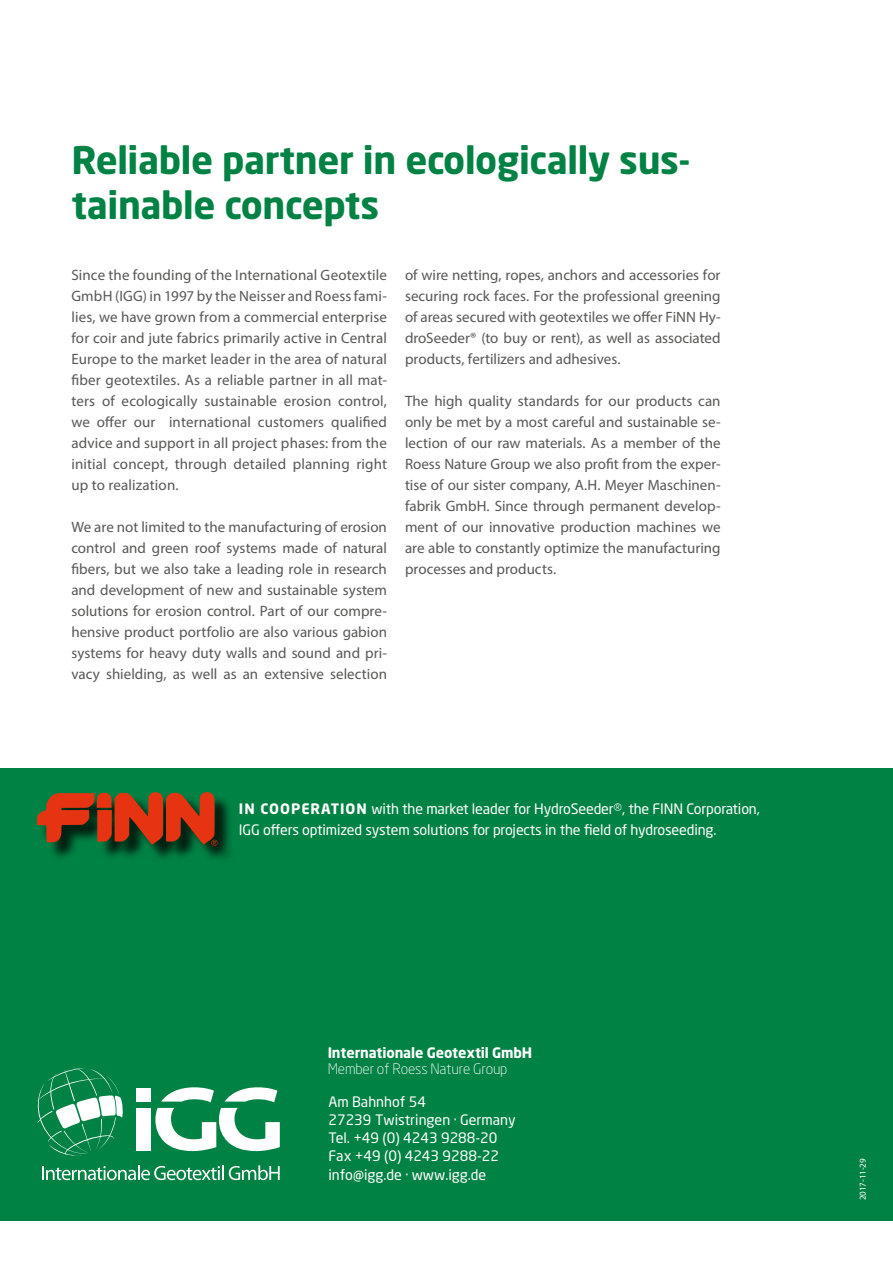
<style>
.page{position:relative;width:893px;height:1263px;background:#fff}
.page>*{position:absolute;margin:0;border:0;box-sizing:border-box;transform-origin:0 0}
.t1{font:700 37.5px/45px "Neo Sans Std";letter-spacing:-.01em;color:#008244}
.t2{font:15px/21px "Myriad Pro";color:#575756;text-align:justify}
.t3{font:14.25px/18px "Neo Sans Std";letter-spacing:-.01em;color:#fff}
.t4{font:700 14.25px "Neo Sans Std";letter-spacing:-.01em;color:#fff}
.t5{font:300 14.25px "Neo Sans Std";letter-spacing:-.01em;color:#fff}
.t6{font:9px "Myriad Pro";color:#fff}
.s1{font-weight:700}
.s2{font-weight:300}
</style>
<div class="page">
<div style="left:0;top:768px;width:893px;height:452px;background:#008244"></div>
<div style="left:136px;top:1088px;width:15px;height:13px;background:#fff"></div>
<div style="left:136px;top:1108px;width:15px;height:42px;background:#fff"></div>
<svg style="left:161px;top:1087px;width:53px;height:15px"></svg>
<svg style="left:42px;top:1165px;width:238px;height:15px"></svg>
<svg style="left:37px;top:1068px;width:86px;height:88px"></svg>
<svg style="left:225px;top:1087px;width:52px;height:15px"></svg>
<svg style="left:155px;top:1108px;width:125px;height:43px"></svg>
<div style="left:39px;top:795px;width:197px;height:69px;background:#000;opacity:.75"></div>
<svg style="left:37px;top:792px;width:181px;height:54px;background:#8c3e1b"></svg>
<h1 class="t1" style="left:71px;top:136px;width:620px">Reliable partner in ecologically sus&shy;tainable concepts</h1>
<p class="t2" style="left:71px;top:264px;width:317px">Since the founding of the International Geotextile GmbH (IGG) in 1997 by the Neisser and Roess fami&shy;lies, we have grown from a commercial enterprise for coir and jute fabrics primarily active in Central Europe to the market leader in the area of natural fiber geotextiles. As a reliable partner in all mat&shy;ters of ecologically sustainable erosion control, we offer our international customers qualified advice and support in all project phases: from the initial concept, through detailed planning right up to realization.</p>
<p class="t2" style="left:71px;top:516px;width:317px">We are not limited to the manufacturing of erosion control and green roof systems made of natural fibers, but we also take a leading role in research and development of new and sustainable system solutions for erosion control. Part of our compre&shy;hensive product portfolio are also various gabion systems for heavy duty walls and sound and pri&shy;vacy shielding, as well as an extensive selection</p>
<p class="t2" style="left:405px;top:264px;width:317px">of wire netting, ropes, anchors and accessories for securing rock faces. For the professional greening of areas secured with geotextiles we offer FiNN Hy&shy;droSeeder® (to buy or rent), as well as associated products, fertilizers and adhesives.</p>
<p class="t2" style="left:405px;top:390px;width:317px">The high quality standards for our products can only be met by a most careful and sustainable se&shy;lection of our raw materials. As a member of the Roess Nature Group we also profit from the exper&shy;tise of our sister company, A.H. Meyer Maschinen&shy;fabrik GmbH. Since through permanent develop&shy;ment of our innovative production machines we are able to constantly optimize the manufacturing processes and products.</p>
<p class="t3" style="left:239px;top:798px;width:522px;line-height:21px"><span class="s1">IN COOPERATION</span> with the market leader for HydroSeeder<span class="s2">®</span>, the FINN Corporation,<br>IGG offers optimized system solutions for projects in the field of hydroseeding.</p>
<p class="t4" style="left:328px;top:1044px;width:206px">Internationale Geotextil GmbH</p>
<p class="t5" style="left:328px;top:1060px;width:181px">Member of Roess Nature Group</p>
<p class="t3" style="left:328px;top:1093px;width:189px">Am Bahnhof 54<br>27239 Twistringen ∙ Germany<br>Tel. +49 (0) 4243 9288-20<br>Fax +49 (0) 4243 9288-22 info@igg.de · www.igg.de</p>
<p class="t6" style="left:857px;top:1200px;width:43px;rotate:-90deg">2017-11-29</p>
</div>
